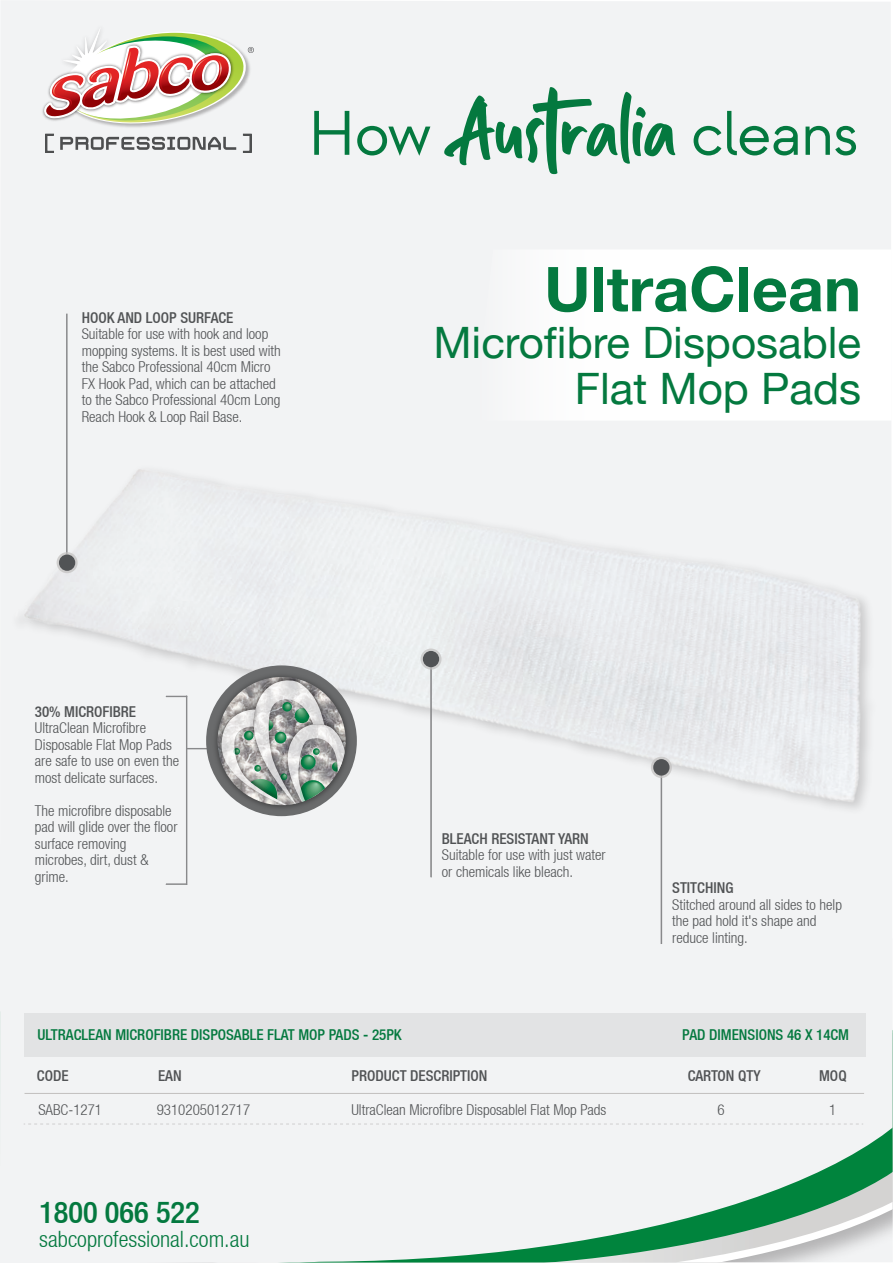
<style>
.page{position:relative;width:893px;height:1263px;background:#fff}
.page>*{position:absolute;margin:0;border:0;box-sizing:border-box;transform-origin:0 0}
.t1{font:700 61.8px "Helvetica Neue";color:#04793f}
.t2{font:43.35px/46.5px "Helvetica Neue";color:#04793f;text-align:right}
.t3{font:500 condensed 30px "Helvetica Neue LT";color:#04793f}
.t4{font:300 condensed 22.5px "Helvetica Neue LT";color:#04793f}
.t5{font:300 condensed 15px/16.5px "Helvetica Neue LT";color:#515355}
.t6{font:500 condensed 15px "Helvetica Neue LT";color:#515355}
.t7{font:500 condensed 15px "Helvetica Neue LT";color:#04793f}
</style>
<div class="page">
<div style="left:1px;top:0;width:890px;height:189px;background:#f2f3f4"></div>
<svg style="left:0;top:1077px;width:893px;height:186px;fill:#f2f3f4"></svg>
<svg style="left:314px;top:87px;width:542px;height:87px"></svg>
<img style="left:40px;top:42px;width:4px;height:81px">
<svg style="left:44px;top:13px;width:210px;height:141px"></svg>
<hr style="left:25px;top:1093px;width:839px;height:1px;background:#c1bfbe">
<svg style="left:24px;top:1124px;width:839px;height:1px"></svg>
<svg style="left:187px;top:748px;width:19px;height:1px"></svg>
<svg style="left:166px;top:696px;width:20px;height:1px"></svg>
<hr style="left:166px;top:883px;width:21px;height:2px;background:#89898b">
<hr style="left:186px;top:696px;width:1px;height:189px;background:#89898b">
<hr style="left:430px;top:661px;width:2px;height:216px;background:#89898b">
<svg style="left:420px;top:648px;width:22px;height:22px"></svg>
<div style="left:423px;top:651px;width:16px;height:16px;background:#515355;border-radius:50%"></div>
<hr style="left:66px;top:314px;width:2px;height:240px;background:#89898b">
<svg style="left:57px;top:552px;width:21px;height:21px"></svg>
<div style="left:59px;top:554px;width:16px;height:17px;background:#515355;border-radius:50%"></div>
<img style="left:210px;top:669px;width:145px;height:145px">
<img style="left:218px;top:701px;width:3px;height:104px">
<svg style="left:221px;top:677px;width:125px;height:128px;background:#a7ada9"></svg>
<hr style="left:661px;top:769px;width:1px;height:175px;background:#89898b">
<svg style="left:651px;top:757px;width:21px;height:21px"></svg>
<div style="left:653px;top:759px;width:16px;height:17px;background:#515355;border-radius:50%"></div>
<p class="t6" style="left:82px;top:308px;width:153px">HOOK AND LOOP SURFACE</p>
<p class="t5" style="left:82px;top:325px;width:201px">Suitable for use with hook and loop mopping systems. It is best used with the Sabco Professional 40cm Micro FX Hook Pad, which can be attached to the Sabco Professional 40cm Long Reach Hook &amp; Loop Rail Base.</p>
<p class="t6" style="left:35px;top:703px;width:103px">30% MICROFIBRE</p>
<p class="t5" style="left:35px;top:720px;width:146px">UltraClean Microfibre<br>Disposable Flat Mop Pads are safe to use on even the most delicate surfaces.</p>
<p class="t5" style="left:35px;top:802px;width:144px">The microfibre disposable pad will glide over the floor surface removing microbes, dirt, dust &amp; grime.</p>
<h1 class="t1" style="left:544px;top:241px;width:319px">UltraClean</h1>
<h2 class="t2" style="left:433px;top:322px;width:429px">Microfibre Disposable<br>Flat Mop Pads</h2>
<p class="t6" style="left:442px;top:829px;width:148px">BLEACH RESISTANT YARN</p>
<p class="t5" style="left:442px;top:846px;width:165px">Suitable for use with just water or chemicals like bleach.</p>
<p class="t6" style="left:672px;top:879px;width:63px">STITCHING</p>
<p class="t5" style="left:672px;top:896px;width:171px">Stitched around all sides to help the pad hold it's shape and reduce linting.</p>
<p class="t7" style="left:38px;top:1026px;width:366px">ULTRACLEAN MICROFIBRE DISPOSABLE FLAT MOP PADS - 25PK</p>
<p class="t7" style="left:682px;top:1026px;width:169px">PAD DIMENSIONS 46 X 14CM</p>
<p class="t6" style="left:37px;top:1066px;width:33px">CODE</p>
<p class="t6" style="left:158px;top:1066px;width:25px">EAN</p>
<p class="t6" style="left:352px;top:1066px;width:137px">PRODUCT DESCRIPTION</p>
<p class="t6" style="left:688px;top:1066px;width:74px">CARTON QTY</p>
<p class="t6" style="left:819px;top:1066px;width:29px">MOQ</p>
<p class="t5" style="left:38px;top:1101px;width:65px">SABC-1271</p>
<p class="t5" style="left:157px;top:1101px;width:95px">9310205012717</p>
<p class="t5" style="left:351px;top:1101px;width:256px">UltraClean Microfibre Disposablel Flat Mop Pads</p>
<p class="t5" style="left:718px;top:1101px;width:9px">6</p>
<p class="t5" style="left:829px;top:1101px;width:9px">1</p>
<h3 class="t3" style="left:39px;top:1195px;width:162px">1800 066 522</h3>
<h3 class="t4" style="left:39px;top:1226px;width:212px">sabcoprofessional.com.au</h3>
</div>
